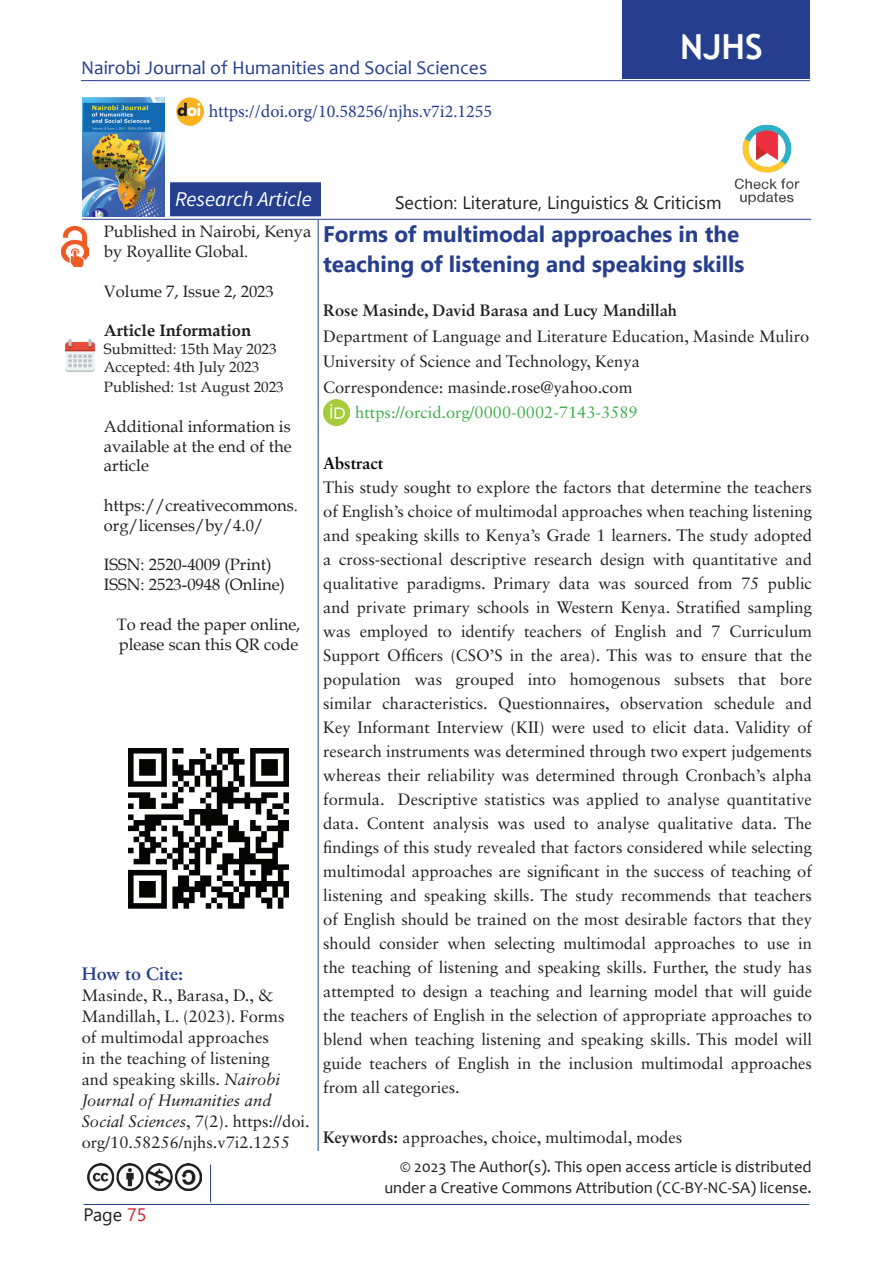
<style>
.page{position:relative;width:893px;height:1263px;background:#fff}
.page>*{position:absolute;margin:0;border:0;box-sizing:border-box;transform-origin:0 0}
.t1{font:700 34.5px "Trebuchet MS";color:#fff}
.t2{font:700 22.5px/30px "Segoe UI";color:#253f8e}
.t3{font:italic 21px "Source Sans Variable";letter-spacing:.02em;color:#fff}
.t4{font:19.5px "Candara";color:#253f8e}
.t5{font:18px "Gadugi";color:#231f20}
.t6{font:18px "Minion Pro";color:#253f8e}
.t7{font:700 18px "Sabon LT Std";color:#253f8e}
.t8{font:18px "Segoe UI";color:#231f20}
.t9{font:16.5px/24px "Sabon LT Std";color:#231f20}
.t10{font:16.5px/19.8px "Book Antiqua";color:#231f20}
.t11{font:16.5px/21px "Candara";color:#231f20;text-align:right}
.t12{font:700 16.5px "Sabon LT Std";color:#231f20}
.t13{font:16.5px "Sabon LT Std";color:#40ae49}
.t14{font:700 16.5px "Book Antiqua";color:#231f20}
.t15{font:700 16.5px "Sabon LT Std";color:#040503}
.t16{font:15px/18px "Book Antiqua";color:#231f20}
.s1{font-style:italic}
.s2{color:#d1232a}
.s3{font-weight:700}
</style>
<div class="page">
<hr style="left:84px;top:1204px;width:725px;height:1px;background:#253f8e">
<hr style="left:81px;top:80px;width:729px;height:1px;background:#253f8e">
<img style="left:65px;top:339px;width:30px;height:33px">
<img style="left:734px;top:124px;width:66px;height:81px">
<img style="left:62px;top:227px;width:27px;height:40px">
<img style="left:82px;top:98px;width:83px;height:119px">
<div style="left:623px;top:0;width:187px;height:78px;background:#253f8e"></div>
<hr style="left:318px;top:219px;width:1px;height:932px;background:#253f8e">
<div style="left:170px;top:182px;width:151px;height:34px;background:#253f8e;border:2px solid #253f8e"></div>
<img style="left:87px;top:1163px;width:115px;height:27px">
<hr style="left:210px;top:1164px;width:1px;height:38px;background:#253f8e">
<img style="left:176px;top:98px;width:28px;height:27px">
<img style="left:128px;top:748px;width:161px;height:161px">
<hr style="left:82px;top:219px;width:729px;height:1px;background:#253f8e">
<img style="left:323px;top:399px;width:26px;height:26px">
<p class="t4" style="left:81px;top:56px;width:408px">Nairobi Journal of Humanities and Social Sciences</p>
<p class="t6" style="left:209px;top:99px;width:285px">https://doi.org/10.58256/njhs.v7i2.1255</p>
<h1 class="t1" style="left:680px;top:25px;width:84px">NJHS</h1>
<p class="t3" style="left:175px;top:186px;width:138px">Research Article</p>
<p class="t10" style="left:104px;top:221px;width:209px">Published in Nairobi, Kenya by Royallite Global.</p>
<p class="t10" style="left:104px;top:281px;width:171px">Volume 7, Issue 2, 2023</p>
<p class="t14" style="left:104px;top:319px;width:149px">Article Information</p>
<p class="t16" style="left:104px;top:340px;width:174px">Submitted: 15th May 2023<br>Accepted: 4th July 2023</p>
<p class="t16" style="left:104px;top:378px;width:181px">Published: 1st August 2023</p>
<p class="t10" style="left:104px;top:416px;width:189px;text-align:justify">Additional information is available at the end of the article</p>
<p class="t10" style="left:104px;top:495px;width:196px">https://creativecommons. org/licenses/by/4.0/</p>
<p class="t10" style="left:104px;top:554px;width:183px">ISSN: 2520-4009 (Print)<br>ISSN: 2523-0948 (Online)</p>
<p class="t10" style="left:117px;top:614px;width:185px">To read the paper online, please scan this QR code</p>
<p class="t7" style="left:82px;top:963px;width:103px">How to Cite:</p>
<p class="t9" style="left:82px;top:985px;width:229px;line-height:21px">Masinde, R., Barasa, D., &amp;<br>Mandillah, L. (2023). Forms<br>of multimodal approaches<br>in the teaching of listening<br>and speaking skills. <span class="s1">Nairobi<br>Journal of Humanities and<br>Social Sciences</span>, 7(2). https://doi. org/10.58256/njhs.v7i2.1255</p>
<p class="t8" style="left:84px;top:1198px;width:64px">Page <span class="s2">75</span></p>
<p class="t5" style="left:395px;top:192px;width:328px">Section: Literature, Linguistics &amp; Criticism</p>
<h2 class="t2" style="left:323px;top:217px;width:423px">Forms of multimodal approaches in the teaching of listening and speaking skills</h2>
<p class="t12" style="left:323px;top:300px;width:355px">Rose Masinde, David Barasa and Lucy Mandillah</p>
<p class="t9" style="left:323px;top:323px;width:488px;line-height:25.5px">Department of Language and Literature Education, Masinde Muliro<br>University of Science and Technology, Kenya<br>Correspondence: masinde.rose@yahoo.com</p>
<p class="t13" style="left:355px;top:403px;width:284px">https://orcid.org/0000-0002-7143-3589</p>
<p class="t15" style="left:323px;top:453px;width:61px">Abstract</p>
<p class="t9" style="left:323px;top:475px;width:490px;text-align:justify">This study sought to explore the factors that determine the teachers of English’s choice of multimodal approaches when teaching listening and speaking skills to Kenya’s Grade 1 learners. The study adopted a cross-sectional descriptive research design with quantitative and qualitative paradigms. Primary data was sourced from 75 public and private primary schools in Western Kenya. Stratified sampling was employed to identify teachers of English and 7 Curriculum Support Officers (CSO’S in the area). This was to ensure that the population was grouped into homogenous subsets that bore similar characteristics. Questionnaires, observation schedule and Key Informant Interview (KII) were used to elicit data. Validity of research instruments was determined through two expert judgements whereas their reliability was determined through Cronbach’s alpha formula. Descriptive statistics was applied to analyse quantitative data. Content analysis was used to analyse qualitative data. The findings of this study revealed that factors considered while selecting multimodal approaches are significant in the success of teaching of listening and speaking skills. The study recommends that teachers of English should be trained on the most desirable factors that they should consider when selecting multimodal approaches to use in the teaching of listening and speaking skills. Further, the study has attempted to design a teaching and learning model that will guide the teachers of English in the selection of appropriate approaches to blend when teaching listening and speaking skills. This model will guide teachers of English in the inclusion multimodal approaches from all categories.</p>
<p class="t9" style="left:323px;top:1125px;width:360px"><span class="s3">Keywords:</span> approaches, choice, multimodal, modes</p>
<p class="t11" style="left:384px;top:1156px;width:429px">© 2023 The Author(s). This open access article is distributed under a Creative Commons Attribution (CC-BY-NC-SA) license.</p>
</div>
